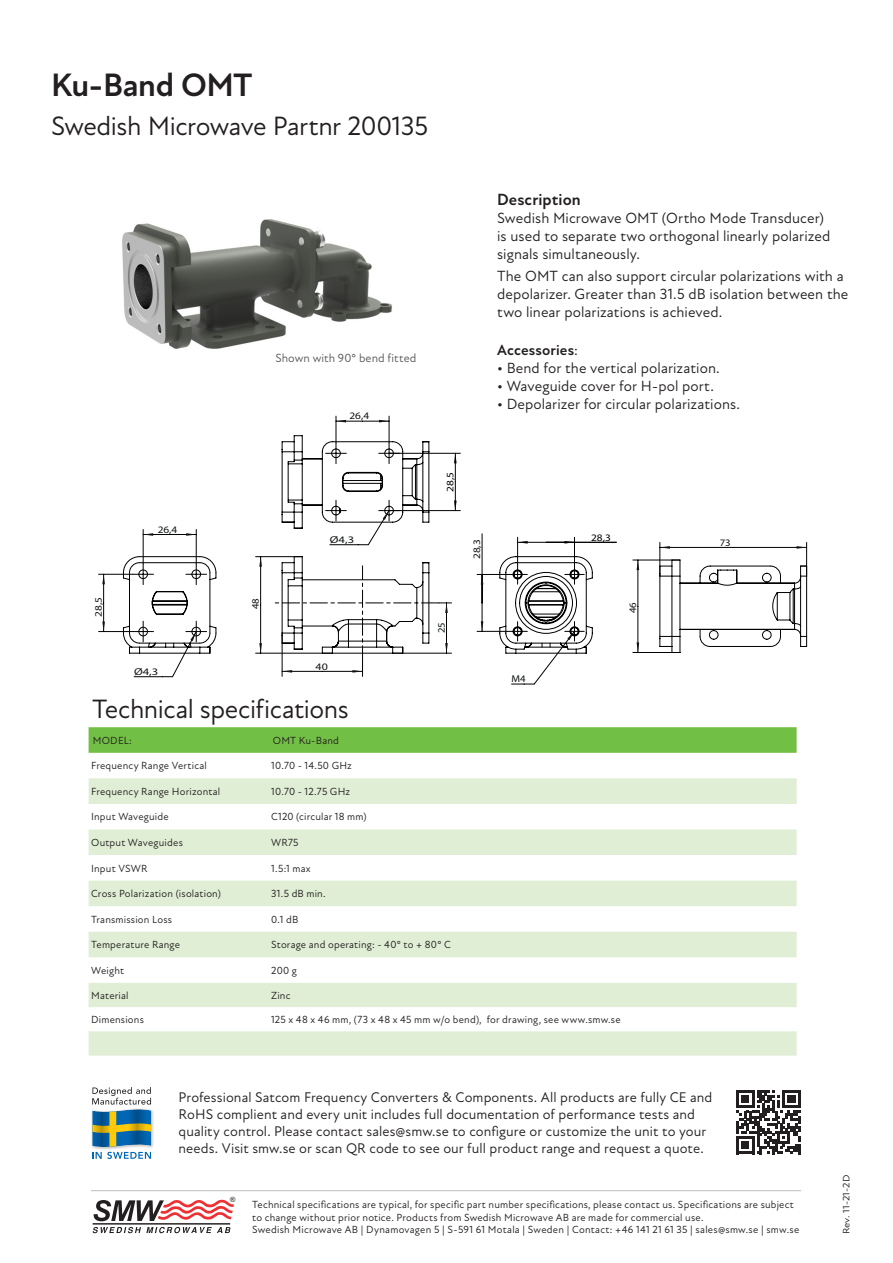
<style>
.page{position:relative;width:893px;height:1263px;background:#fff}
.page>*{position:absolute;margin:0;border:0;box-sizing:border-box;transform-origin:0 0}
.t1{font:700 33px "Atten New";letter-spacing:-.015em;color:#231f20}
.t2{font:27px "Atten New";letter-spacing:-.02em;color:#231f20}
.t3{font:700 16.5px "Atten New";letter-spacing:.005em;color:#231f20}
.t4{font:15px/18px "Atten New";letter-spacing:.005em;color:#231f20}
.t5{font:700 15px "Atten New";letter-spacing:.01em;color:#231f20}
.t6{font:14.25px/17.1px "Atten New";letter-spacing:.005em;color:#231f20}
.t7{font:12px "Atten New";letter-spacing:.005em;color:#57585a}
.t8{font:10.5px/12.6px "Atten New";letter-spacing:.02em;color:#231f20}
.t9{font:9.9px "Myriad Pro";color:#101315;scale:1.14 1}
.t10{font:9.9px "Myriad Pro";color:#101315;scale:1.08 1}
.t11{font:9.9px "Myriad Pro";color:#000001;scale:1.14 1}
.t12{font:9.9px "Myriad Pro";color:#101315;scale:1.27 1}
.t13{font:9.9px "Myriad Pro";color:#101315;scale:1.2 1}
.t14{font:9.45px "Atten New";letter-spacing:.01em;color:#231f20;scale:1.11 1}
.t15{font:7.2px "Arial";color:#231f20}
.s1{font-weight:400}
</style>
<div class="page">
<svg style="left:94px;top:1199px;width:140px;height:22px"></svg>
<hr style="left:93px;top:1223px;width:137px;height:1px;background:#231f20">
<svg style="left:93px;top:1227px;width:138px;height:6px"></svg>
<hr style="left:91px;top:1190px;width:710px;height:1px;background:#231f20">
<img style="left:122px;top:219px;width:270px;height:130px">
<svg style="left:736px;top:1090px;width:64px;height:64px"></svg>
<img style="left:91px;top:1110px;width:63px;height:38px">
<svg style="left:92px;top:1087px;width:59px;height:72px"></svg>
<svg style="left:134px;top:435px;width:295px;height:243px"></svg>
<svg style="left:123px;top:556px;width:470px;height:98px"></svg>
<hr style="left:477px;top:574px;width:31px;height:1px;background:#000001">
<hr style="left:477px;top:631px;width:31px;height:1px;background:#000001">
<hr style="left:482px;top:534px;width:1px;height:69px;background:#000001">
<svg style="left:481px;top:575px;width:2px;height:56px"></svg>
<hr style="left:546px;top:542px;width:70px;height:1px;background:#000001">
<hr style="left:256px;top:653px;width:76px;height:1px;background:#000001">
<hr style="left:256px;top:556px;width:46px;height:1px;background:#000001">
<hr style="left:260px;top:605px;width:1px;height:48px;background:#000001">
<hr style="left:260px;top:557px;width:1px;height:48px;background:#000001">
<svg style="left:259px;top:643px;width:3px;height:10px"></svg>
<svg style="left:259px;top:557px;width:3px;height:10px"></svg>
<hr style="left:143px;top:529px;width:1px;height:35px;background:#000001">
<hr style="left:196px;top:529px;width:1px;height:35px;background:#000001">
<svg style="left:143px;top:533px;width:53px;height:3px"></svg>
<hr style="left:99px;top:574px;width:34px;height:1px;background:#000001">
<hr style="left:99px;top:631px;width:34px;height:1px;background:#000001">
<svg style="left:102px;top:574px;width:3px;height:57px"></svg>
<hr style="left:390px;top:453px;width:70px;height:1px;background:#000001">
<hr style="left:389px;top:510px;width:71px;height:1px;background:#000001">
<svg style="left:454px;top:453px;width:3px;height:58px"></svg>
<svg style="left:272px;top:556px;width:179px;height:122px"></svg>
<svg style="left:326px;top:416px;width:73px;height:48px"></svg>
<svg style="left:326px;top:500px;width:73px;height:45px"></svg>
<svg style="left:186px;top:564px;width:21px;height:21px"></svg>
<svg style="left:133px;top:564px;width:21px;height:21px"></svg>
<svg style="left:133px;top:621px;width:74px;height:56px"></svg>
<svg style="left:508px;top:537px;width:76px;height:148px"></svg>
<svg style="left:614px;top:541px;width:193px;height:112px"></svg>
<svg style="left:89px;top:727px;width:708px;height:26px;background:#73c047"></svg>
<svg style="left:89px;top:778px;width:708px;height:277px;fill:#dfeed4"></svg>
<h1 class="t1" style="left:51px;top:65px;width:203px">Ku-Band OMT</h1>
<h2 class="t2" style="left:51px;top:110px;width:379px">Swedish Microwave Partnr 200135</h2>
<p class="t7" style="left:275px;top:350px;width:143px">Shown with 90° bend fitted</p>
<p class="t9" style="left:92px;top:616px;width:19px;rotate:-90deg">28,5</p>
<p class="t9" style="left:158px;top:523px;width:19px">26,4</p>
<p class="t12" style="left:134px;top:665px;width:21px">Ø4,3</p>
<p class="t10" style="left:249px;top:609px;width:12px;rotate:-90deg">48</p>
<p class="t9" style="left:349px;top:410px;width:19px">26,4</p>
<p class="t12" style="left:330px;top:533px;width:21px">Ø4,3</p>
<p class="t13" style="left:316px;top:660px;width:12px">40</p>
<h2 class="t2" style="left:92px;top:693px;width:258px">Technical specifications</h2>
<h3 class="t3" style="left:497px;top:190px;width:85px">Description</h3>
<h3 class="t4" style="left:497px;top:209px;width:335px">Swedish Microwave OMT (Ortho Mode Transducer) is used to separate two orthogonal linearly polarized signals simultaneously.</h3>
<h3 class="t4" style="left:497px;top:268px;width:353px">The OMT can also support circular polarizations with a depolarizer. Greater than 31.5 dB isolation between the two linear polarizations is achieved.</h3>
<h3 class="t5" style="left:497px;top:341px;width:82px">Accessories<span class="s1">:</span></h3>
<h3 class="t4" style="left:497px;top:359px;width:224px">• Bend for the vertical polarization.</h3>
<h3 class="t4" style="left:497px;top:377px;width:218px">• Waveguide cover for H-pol port.</h3>
<h3 class="t4" style="left:497px;top:395px;width:244px">• Depolarizer for circular polarizations.</h3>
<p class="t9" style="left:535px;top:365px;width:19px">26,4</p>
<p class="t11" style="left:444px;top:492px;width:19px;rotate:-90deg">28,5</p>
<p class="t9" style="left:471px;top:559px;width:19px;rotate:-90deg">28,3</p>
<p class="t10" style="left:435px;top:633px;width:12px;rotate:-90deg">25</p>
<p class="t10" style="left:511px;top:673px;width:15px">M4</p>
<p class="t11" style="left:591px;top:531px;width:19px">28,3</p>
<p class="t10" style="left:627px;top:613px;width:12px;rotate:-90deg">46</p>
<p class="t10" style="left:720px;top:536px;width:12px">73</p>
<p class="t8" style="left:93px;top:734px;width:41px">MODEL:</p>
<p class="t8" style="left:273px;top:734px;width:68px">OMT Ku-Band</p>
<p class="t8" style="left:91px;top:760px;width:117px">Frequency Range Vertical</p>
<p class="t8" style="left:271px;top:760px;width:82px">10.70 - 14.50 GHz</p>
<p class="t8" style="left:91px;top:785px;width:131px">Frequency Range Horizontal</p>
<p class="t8" style="left:271px;top:785px;width:81px">10.70 - 12.75 GHz</p>
<p class="t8" style="left:91px;top:811px;width:79px">Input Waveguide</p>
<p class="t8" style="left:271px;top:811px;width:97px">C120 (circular 18 mm)</p>
<p class="t8" style="left:91px;top:836px;width:93px">Output Waveguides</p>
<p class="t8" style="left:271px;top:836px;width:29px">WR75</p>
<p class="t8" style="left:91px;top:862px;width:58px">Input VSWR</p>
<p class="t8" style="left:271px;top:862px;width:41px">1.5:1 max</p>
<p class="t8" style="left:91px;top:887px;width:131px">Cross Polarization (isolation)</p>
<p class="t8" style="left:271px;top:887px;width:56px">31.5 dB min.</p>
<p class="t8" style="left:91px;top:913px;width:82px">Transmission Loss</p>
<p class="t8" style="left:271px;top:913px;width:29px">0.1 dB</p>
<p class="t8" style="left:91px;top:939px;width:90px">Temperature Range</p>
<p class="t8" style="left:271px;top:939px;width:181px">Storage and operating: - 40° to + 80° C</p>
<p class="t8" style="left:91px;top:964px;width:34px">Weight</p>
<p class="t8" style="left:271px;top:964px;width:27px">200 g</p>
<p class="t8" style="left:91px;top:989px;width:39px">Material</p>
<p class="t8" style="left:271px;top:989px;width:21px">Zinc</p>
<p class="t8" style="left:91px;top:1013px;width:54px">Dimensions</p>
<p class="t8" style="left:271px;top:1013px;width:351px">125 x 48 x 46 mm, (73 x 48 x 45 mm w/o bend), for drawing, see www.smw.se</p>
<p class="t6" style="left:179px;top:1089px;width:535px">Professional Satcom Frequency Converters &amp; Components. All products are fully CE and RoHS complient and every unit includes full documentation of performance tests and quality control. Please contact sales@smw.se to configure or customize the unit to your needs. Visit smw.se or scan QR code to see our full product range and request a quote.</p>
<p class="t15" style="left:230px;top:1195px;width:7px">®</p>
<p class="t8" style="left:252px;top:1198px;width:549px">Technical specifications are typical, for specific part number specifications, please contact us. Specifications are subject to change without prior notice. Products from Swedish Microwave AB are made for commercial use.<br>Swedish Microwave AB | Dynamovagen 5 | S-591 61 Motala | Sweden | Contact: +46 141 21 61 35 | sales@smw.se | smw.se</p>
<p class="t14" style="left:841px;top:1234px;width:55px;rotate:-90deg">Rev. 11-21-2D</p>
</div>
